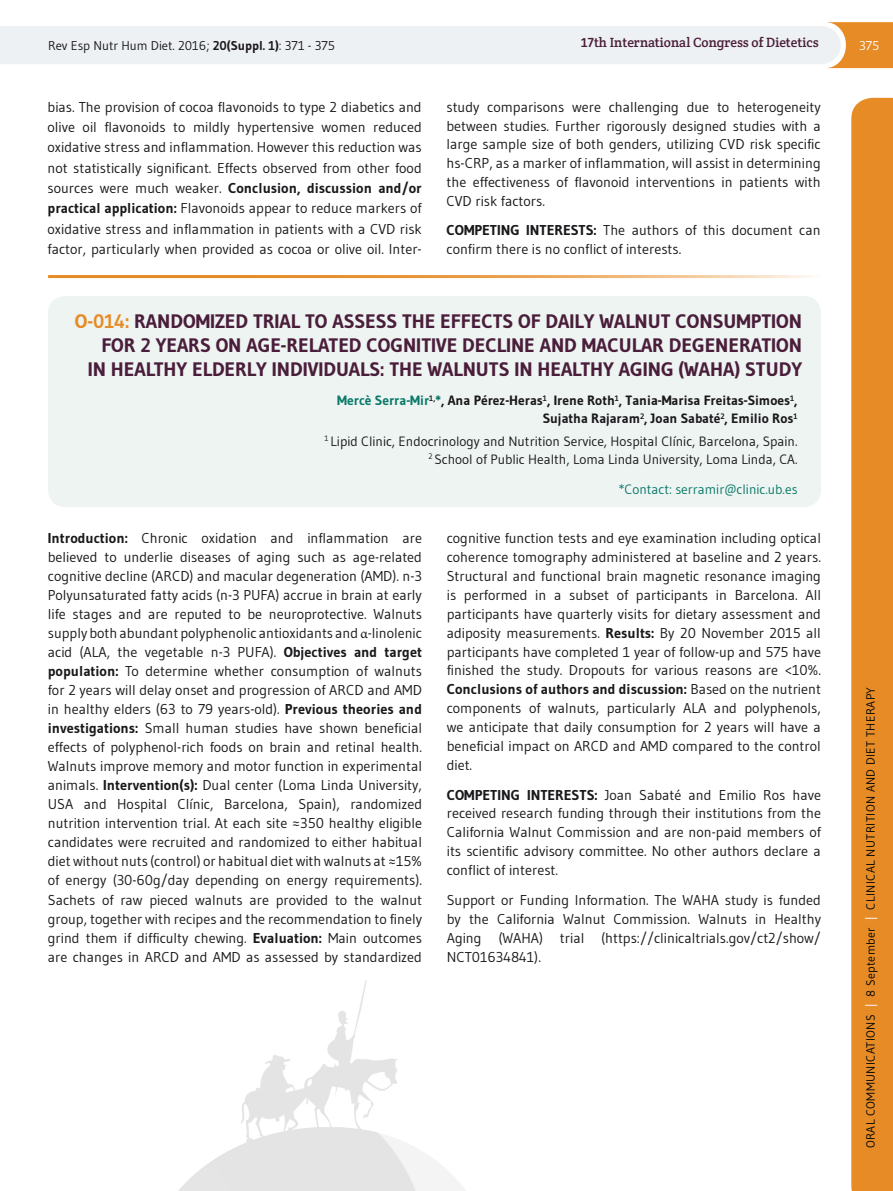
<style>
.page{position:relative;width:893px;height:1191px;background:#fff}
.page>*{position:absolute;margin:0;border:0;box-sizing:border-box;transform-origin:0 0}
.t1{font:700 19.5px/24px "Gudea";color:#4a1e3a;text-align:right}
.t2{font:14.25px/19px "Gudea";color:#1a181b;text-align:justify}
.t3{font:13.5px/18px "Gudea";color:#1a181b;text-align:right}
.t4{font:700 13.5px/18px "Gudea";color:#1a181b;text-align:right}
.t5{font:13.5px "Crete Round";color:#4a1e3a}
.t6{font:13.5px "Gudea";color:#0a7969}
.t7{font:12.75px "Gudea";color:#1a181b}
.t8{font:12.75px "Gudea";color:#fff}
.t9{font:12px "Gudea";letter-spacing:.03em;color:#040607}
.s1{font-family:"Gudea";font-weight:700;font-size:12.75px}
.s2{font-family:"Fira Sans";font-weight:500}
.s3{font-weight:700}
.s4{color:#e68b25}
.s5{color:#0a7969}
.s6{font-family:"Minion Pro"}
.s7{color:#fff}
</style>
<div class="page">
<svg style="left:0;top:22px;width:893px;height:46px"></svg>
<div style="left:851px;top:98px;width:42px;height:1093px;background:#e68b25"></div>
<img style="left:178px;top:980px;width:288px;height:211px">
<div style="left:48px;top:296px;width:773px;height:211px;background:#eef4f2;border-radius:17px"></div>
<hr style="left:48px;top:275px;width:773px;height:3px;background:#e68b25">
<p class="t5" style="left:581px;top:34px;width:239px"><span class="s1">1</span><span class="s2">7</span>th International Congress of Dietetics</p>
<p class="t7" style="left:48px;top:37px;width:288px">Rev Esp Nutr Hum Diet. 2016; <span class="s3">20(Suppl. 1)</span>: 371 - 375</p>
<p class="t8" style="left:859px;top:37px;width:22px">375</p>
<p class="t2" style="left:48px;top:96px;width:376px;line-height:20.4px">bias. The provision of cocoa flavonoids to type 2 diabetics and olive oil flavonoids to mildly hypertensive women reduced oxidative stress and inflammation. However this reduction was not statistically significant. Effects observed from other food sources were much weaker. <span class="s3">Conclusion, discussion and/or practical application:</span> Flavonoids appear to reduce markers of oxidative stress and inflammation in patients with a CVD risk factor, particularly when provided as cocoa or olive oil. Inter-</p>
<p class="t2" style="left:446px;top:97px;width:376px">study comparisons were challenging due to heterogeneity between studies. Further rigorously designed studies with a large sample size of both genders, utilizing CVD risk specific hs-CRP, as a marker of inflammation, will assist in determining the effectiveness of flavonoid interventions in patients with CVD risk factors.</p>
<p class="t2" style="left:446px;top:221px;width:376px"><span class="s3">COMPETING INTERESTS:</span> The authors of this document can confirm there is no conflict of interests.</p>
<h1 class="t1" style="left:75px;top:309px;width:729px"><span class="s4">O-014:</span> RANDOMIZED TRIAL TO ASSESS THE EFFECTS OF DAILY WALNUT CONSUMPTION<br>FOR 2 YEARS ON AGE-RELATED COGNITIVE DECLINE AND MACULAR DEGENERATION<br>IN HEALTHY ELDERLY INDIVIDUALS: THE WALNUTS IN HEALTHY AGING (WAHA) STUDY</h1>
<p class="t4" style="left:337px;top:391px;width:462px"><span class="s5">Mercè Serra-Mir</span><sup>1,</sup><span class="s5">*</span>, Ana Pérez-Heras<sup>1</sup>, Irene Roth<sup>1</sup>, Tania-Marisa Freitas-Simoes<sup>1</sup>,<br>Sujatha Rajaram<sup>2</sup>, Joan Sabaté<sup>2</sup>, Emilio Ros<sup>1</sup></p>
<p class="t3" style="left:324px;top:431px;width:475px"><sup>1</sup> Lipid Clinic, Endocrinology and Nutrition Service, Hospital Clínic, Barcelona, Spain.<br><sup>2</sup> School of Public Health, Loma Linda University, Loma Linda, CA.</p>
<p class="t6" style="left:619px;top:481px;width:180px">*Contact: serramir@clinic.ub.es</p>
<p class="t2" style="left:447px;top:528px;width:376px">cognitive function tests and eye examination including optical coherence tomography administered at baseline and 2 years.<br>Structural and functional brain magnetic resonance imaging is performed in a subset of participants in Barcelona. All participants have quarterly visits for dietary assessment and adiposity measurements. <span class="s3">Results:</span> By 20 November 2015 all participants have completed 1 year of follow-up and 575 have finished the study. Dropouts for various reasons are &lt;10%.<br><span class="s3">Conclusions of authors and discussion:</span> Based on the nutrient components of walnuts, particularly ALA and polyphenols, we anticipate that daily consumption for 2 years will have a beneficial impact on ARCD and AMD compared to the control diet.</p>
<p class="t2" style="left:447px;top:785px;width:376px"><span class="s3">COMPETING INTERESTS:</span> Joan Sabaté and Emilio Ros have received research funding through their institutions from the California Walnut Commission and are non-paid members of its scientific advisory committee. No other authors declare a conflict of interest.</p>
<p class="t2" style="left:447px;top:890px;width:376px">Support or Funding Information. The WAHA study is funded by the California Walnut Commission. Walnuts in Healthy Aging (WAHA) trial (https://clinicaltrials.gov/ct2/show/ NCT01634841).</p>
<p class="t2" style="left:48px;top:528px;width:376px"><span class="s3">Introduction:</span> Chronic oxidation and inflammation are believed to underlie diseases of aging such as age-related cognitive decline (ARCD) and macular degeneration (AMD). n-3<br>Polyunsaturated fatty acids (n-3 PUFA) accrue in brain at early life stages and are reputed to be neuroprotective. Walnuts supply both abundant polyphenolic antioxidants and <span class="s6">α</span>-linolenic acid (ALA, the vegetable n-3 PUFA). <span class="s3">Objectives and target population:</span> To determine whether consumption of walnuts for 2 years will delay onset and progression of ARCD and AMD in healthy elders (63 to 79 years-old). <span class="s3">Previous theories and investigations:</span> Small human studies have shown beneficial effects of polyphenol-rich foods on brain and retinal health.<br>Walnuts improve memory and motor function in experimental animals. <span class="s3">Intervention(s):</span> Dual center (Loma Linda University, USA and Hospital Clínic, Barcelona, Spain), randomized nutrition intervention trial. At each site ≈350 healthy eligible candidates were recruited and randomized to either habitual diet without nuts (control) or habitual diet with walnuts at ≈15% of energy (30-60g/day depending on energy requirements).<br>Sachets of raw pieced walnuts are provided to the walnut group, together with recipes and the recommendation to finely grind them if difficulty chewing. <span class="s3">Evaluation:</span> Main outcomes are changes in ARCD and AMD as assessed by standardized</p>
<p class="t9" style="left:863px;top:1148px;width:463px;rotate:-90deg">ORAL COMMUNICATIONS <span class="s7">|</span> 8 September <span class="s7">|</span> CLINICAL NUTRITION AND DIET THERAPY</p>
</div>
